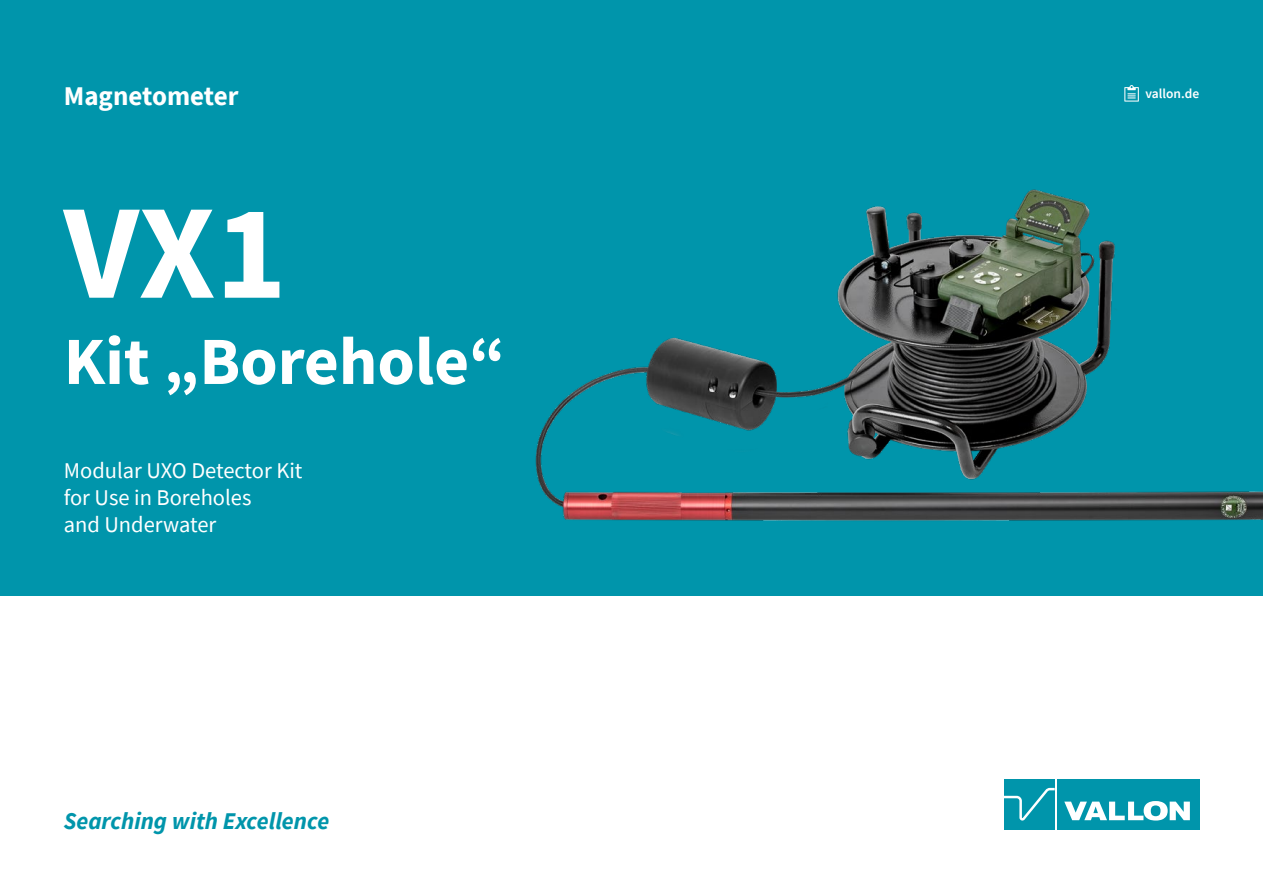
<style>
.page{position:relative;width:1263px;height:893px;background:#fff}
.page>*{position:absolute;margin:0;border:0;box-sizing:border-box;transform-origin:0 0}
.t1{font:700 135px "Source Sans Pro";color:#fff}
.t2{font:700 67.5px "Source Sans Pro";color:#fff}
.t3{font:700 27px "Source Sans Pro";color:#fff}
.t4{font:italic 700 24px "Source Sans Pro";color:#0095ab}
.t5{font:22.5px/27px "Source Sans Pro";color:#fff}
.t6{font:600 13.5px "Source Sans Pro";color:#fff}
</style>
<div class="page">
<div style="left:1057px;top:779px;width:142px;height:50px;background:#0095ab"></div>
<svg style="left:1064px;top:801px;width:126px;height:19px"></svg>
<div style="left:1004px;top:779px;width:50px;height:50px;background:#0095ab"></div>
<svg style="left:1004px;top:788px;width:51px;height:32px"></svg>
<div style="left:0;top:0;width:1263px;height:595px;background:#0095ab"></div>
<svg style="left:1124px;top:85px;width:15px;height:17px"></svg>
<img style="left:535px;top:189px;width:728px;height:332px">
<p class="t3" style="left:64px;top:78px;width:176px">Magnetometer</p>
<h1 class="t1" style="left:64px;top:161px;width:224px">VX1</h1>
<h2 class="t2" style="left:64px;top:316px;width:443px">Kit „Borehole”</h2>
<p class="t5" style="left:64px;top:456px;width:240px">Modular UXO Detector Kit for Use in Boreholes<br>and Underwater</p>
<p class="t4" style="left:64px;top:805px;width:267px">Searching with Excellence</p>
<p class="t6" style="left:1145px;top:85px;width:55px">vallon.de</p>
</div>
